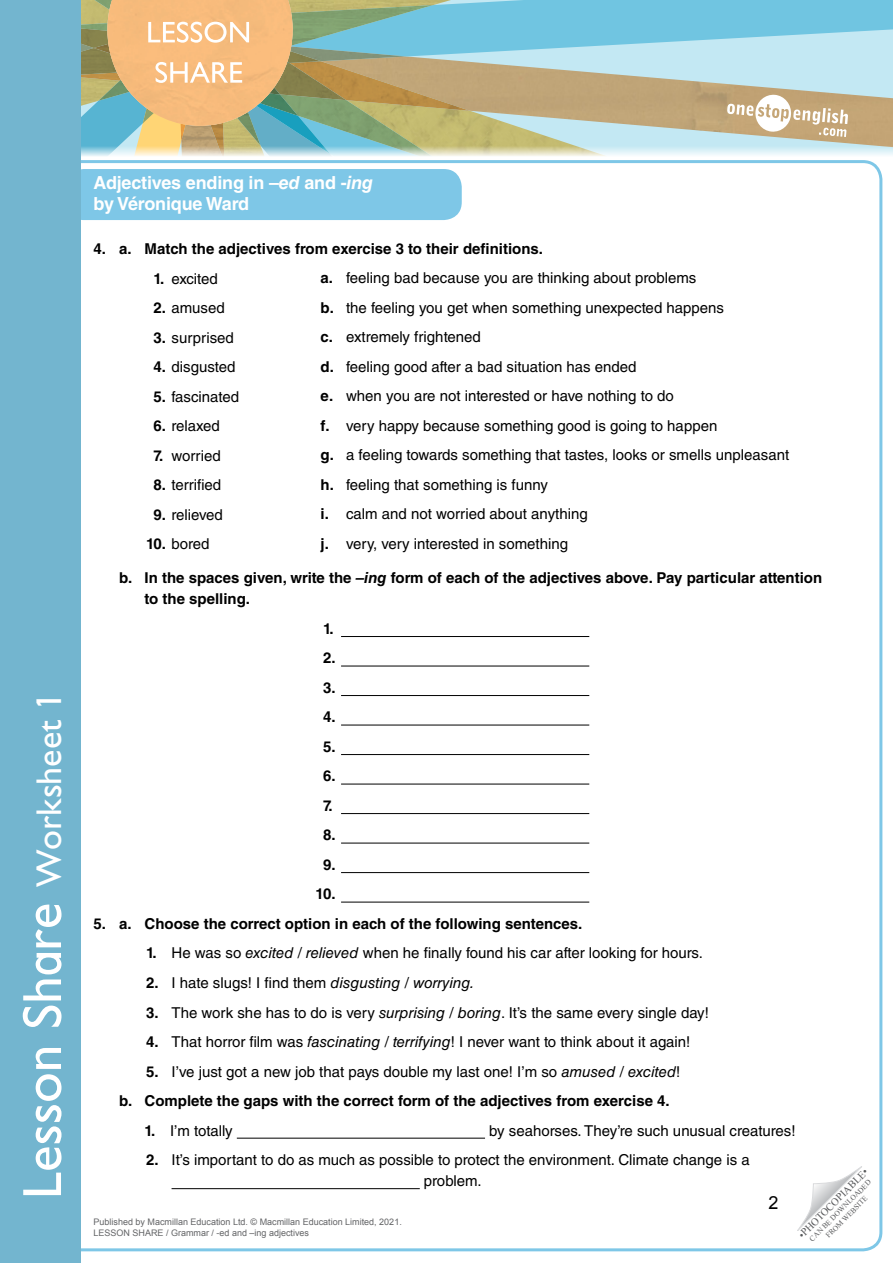
<style>
.page{position:relative;width:893px;height:1263px;background:#fff}
.page>*{position:absolute;margin:0;border:0;box-sizing:border-box;transform-origin:0 0}
.TN_-_sidebar{font:55.35px "Gill Infant";color:#fff}
.t1{font:30px/40.2px "Gill Infant";color:#fff}
.TN_-_author_title{font:700 18px/21px "Helvetica LT Std";letter-spacing:-.01em;color:#fff}
.t2{font:18px "Arial";color:#000}
.WS_-_number_list_ind{font:15px "Helvetica LT Std";color:#000}
.TN_-_Numbered_list{font:15px/21px "Helvetica LT Std";color:#000}
.TN_-_Numbered_list-2{font:700 15px "Helvetica LT Std";color:#000}
.WS_-_Numbered_rubric{font:700 15px/21px "Helvetica LT Std";color:#000}
.WS_-_number_list_ind-2{font:700 15px "Helvetica LT Std";color:#000}
.t3{font:10.5px "Times New Roman";color:#58595b}
.t4{font:9px/10.8px "Arial";color:#636466}
.t5{font:7.5px/9px "Times New Roman";color:#58595b;text-align:center}
.s1{font-size:36px}
.s2{font-style:italic}
.s3{font-weight:700}
</style>
<div class="page">
<div style="left:81px;top:145px;width:812px;height:12px;background:#fbfcfd"></div>
<svg style="left:797px;top:1166px;width:65px;height:65px"></svg>
<div style="left:66px;top:169px;width:396px;height:51px;background:#7ec7e7;border-radius:18px"></div>
<div style="left:0;top:0;width:81px;height:1263px;background:#73b5cf"></div>
<hr style="left:341px;top:636px;width:248px;height:1px;background:#000">
<hr style="left:341px;top:666px;width:248px;height:1px;background:#000">
<hr style="left:341px;top:695px;width:248px;height:1px;background:#000">
<hr style="left:341px;top:725px;width:248px;height:1px;background:#000">
<hr style="left:341px;top:754px;width:248px;height:1px;background:#000">
<hr style="left:341px;top:784px;width:248px;height:1px;background:#000">
<hr style="left:341px;top:813px;width:248px;height:1px;background:#000">
<hr style="left:341px;top:843px;width:248px;height:1px;background:#000">
<hr style="left:341px;top:872px;width:248px;height:1px;background:#000">
<hr style="left:341px;top:902px;width:248px;height:1px;background:#000">
<hr style="left:237px;top:1138px;width:248px;height:1px;background:#000">
<hr style="left:172px;top:1188px;width:248px;height:1px;background:#000">
<svg style="left:81px;top:0;width:812px;height:156px;background:#b3bfa9"></svg>
<h2 class="t1" style="left:146px;top:13px;width:107px">LESSON<br>SHARE</h2>
<p class="TN_-_sidebar" style="left:11px;top:1199px;width:509px;rotate:-90deg">Lesson Share <span class="s1">Worksheet 1</span></p>
<p class="TN_-_author_title" style="left:94px;top:172px;width:281px">Adjectives ending in –<span class="s2">ed</span> and -<span class="s2">ing </span>by Véronique Ward</p>
<p class="TN_-_Numbered_list-2" style="left:94px;top:240px;width:451px">4. a. Match the adjectives from exercise 3 to their definitions.</p>
<p class="WS_-_number_list_ind" style="left:154px;top:270px;width:66px"><span class="s3">1.</span> excited</p>
<p class="WS_-_number_list_ind" style="left:154px;top:299px;width:73px"><span class="s3">2.</span> amused</p>
<p class="WS_-_number_list_ind" style="left:154px;top:329px;width:82px"><span class="s3">3.</span> surprised</p>
<p class="WS_-_number_list_ind" style="left:154px;top:358px;width:83px"><span class="s3">4.</span> disgusted</p>
<p class="WS_-_number_list_ind" style="left:154px;top:388px;width:87px"><span class="s3">5.</span> fascinated</p>
<p class="WS_-_number_list_ind" style="left:154px;top:417px;width:68px"><span class="s3">6.</span> relaxed</p>
<p class="WS_-_number_list_ind" style="left:154px;top:447px;width:69px"><span class="s3">7.</span> worried</p>
<p class="WS_-_number_list_ind" style="left:154px;top:476px;width:69px"><span class="s3">8.</span> terrified</p>
<p class="WS_-_number_list_ind" style="left:154px;top:506px;width:71px"><span class="s3">9.</span> relieved</p>
<p class="WS_-_number_list_ind" style="left:146px;top:535px;width:65px"><span class="s3">10.</span> bored</p>
<p class="WS_-_Numbered_rubric" style="left:145px;top:567px;width:679px;text-indent:-26px">b. In the spaces given, write the <span class="s2">–ing</span> form of each of the adjectives above. Pay particular attention to the spelling.</p>
<p class="WS_-_number_list_ind-2" style="left:323px;top:619px;width:12px">1.</p>
<p class="WS_-_number_list_ind-2" style="left:323px;top:649px;width:14px">2.</p>
<p class="WS_-_number_list_ind-2" style="left:323px;top:678px;width:14px">3.</p>
<p class="WS_-_number_list_ind-2" style="left:323px;top:708px;width:14px">4.</p>
<p class="WS_-_number_list_ind-2" style="left:323px;top:737px;width:14px">5.</p>
<p class="WS_-_number_list_ind-2" style="left:323px;top:767px;width:14px">6.</p>
<p class="WS_-_number_list_ind-2" style="left:323px;top:796px;width:11px">7.</p>
<p class="WS_-_number_list_ind-2" style="left:323px;top:826px;width:14px">8.</p>
<p class="WS_-_number_list_ind-2" style="left:323px;top:855px;width:14px">9.</p>
<p class="WS_-_number_list_ind-2" style="left:316px;top:885px;width:22px">10.</p>
<p class="TN_-_Numbered_list-2" style="left:94px;top:914px;width:490px">5. a. Choose the correct option in each of the following sentences.</p>
<p class="TN_-_Numbered_list" style="left:146px;top:943px;width:558px"><span class="s3">1.</span> He was so <span class="s2">excited / relieved</span> when he finally found his car after looking for hours.</p>
<p class="TN_-_Numbered_list" style="left:146px;top:972px;width:330px"><span class="s3">2.</span> I hate slugs! I find them <span class="s2">disgusting / worrying.</span></p>
<p class="TN_-_Numbered_list" style="left:146px;top:1002px;width:564px"><span class="s3">3.</span> The work she has to do is very <span class="s2">surprising / boring</span>. It’s the same every single day!</p>
<p class="TN_-_Numbered_list" style="left:146px;top:1031px;width:546px"><span class="s3">4.</span> That horror film was <span class="s2">fascinating / terrifying</span>! I never want to think about it again!</p>
<p class="TN_-_Numbered_list" style="left:146px;top:1061px;width:536px"><span class="s3">5.</span> I’ve just got a new job that pays double my last one! I’m so <span class="s2">amused / excited</span>!</p>
<p class="TN_-_Numbered_list-2" style="left:119px;top:1091px;width:552px">b. Complete the gaps with the correct form of the adjectives from exercise 4.</p>
<p class="WS_-_number_list_ind" style="left:145px;top:1121px;width:90px"><span class="s3">1.</span> I’m totally</p>
<p class="WS_-_number_list_ind" style="left:489px;top:1121px;width:308px">by seahorses. They’re such unusual creatures!</p>
<p class="TN_-_Numbered_list" style="left:424px;top:1149px;width:327px;text-indent:-278px"><span class="s3">2.</span> It’s important to do as much as possible to protect the environment. Climate change is a problem.</p>
<p class="WS_-_number_list_ind" style="left:321px;top:269px;width:377px"><span class="s3">a.</span> feeling bad because you are thinking about problems</p>
<p class="WS_-_number_list_ind" style="left:321px;top:299px;width:405px"><span class="s3">b.</span> the feeling you get when something unexpected happens</p>
<p class="WS_-_number_list_ind" style="left:321px;top:328px;width:162px"><span class="s3">c.</span> extremely frightened</p>
<p class="WS_-_number_list_ind" style="left:321px;top:358px;width:318px"><span class="s3">d.</span> feeling good after a bad situation has ended</p>
<p class="WS_-_number_list_ind" style="left:321px;top:387px;width:355px"><span class="s3">e.</span> when you are not interested or have nothing to do</p>
<p class="WS_-_number_list_ind" style="left:321px;top:417px;width:398px"><span class="s3">f.</span> very happy because something good is going to happen</p>
<p class="WS_-_number_list_ind" style="left:321px;top:446px;width:470px"><span class="s3">g.</span> a feeling towards something that tastes, looks or smells unpleasant</p>
<p class="WS_-_number_list_ind" style="left:321px;top:476px;width:229px"><span class="s3">h.</span> feeling that something is funny</p>
<p class="WS_-_number_list_ind" style="left:321px;top:505px;width:269px"><span class="s3">i.</span> calm and not worried about anything</p>
<p class="WS_-_number_list_ind" style="left:321px;top:535px;width:249px"><span class="s3">j.</span> very, very interested in something</p>
<p class="t3" style="left:795px;top:1231px;width:95px;rotate:-45deg">•PHOTOCOPIABLE•</p>
<p class="t5" style="left:808px;top:1236px;width:85px;rotate:-45deg">CAN BE DOWNLOADED<br>FROM WEBSITE</p>
<p class="t2" style="left:769px;top:1191px;width:12px">2</p>
<p class="t4" style="left:94px;top:1217px;width:310px">Published by Macmillan Education Ltd. © Macmillan Education Limited, 2021.<br>LESSON SHARE / Grammar / -ed and –ing adjectives</p>
</div>
